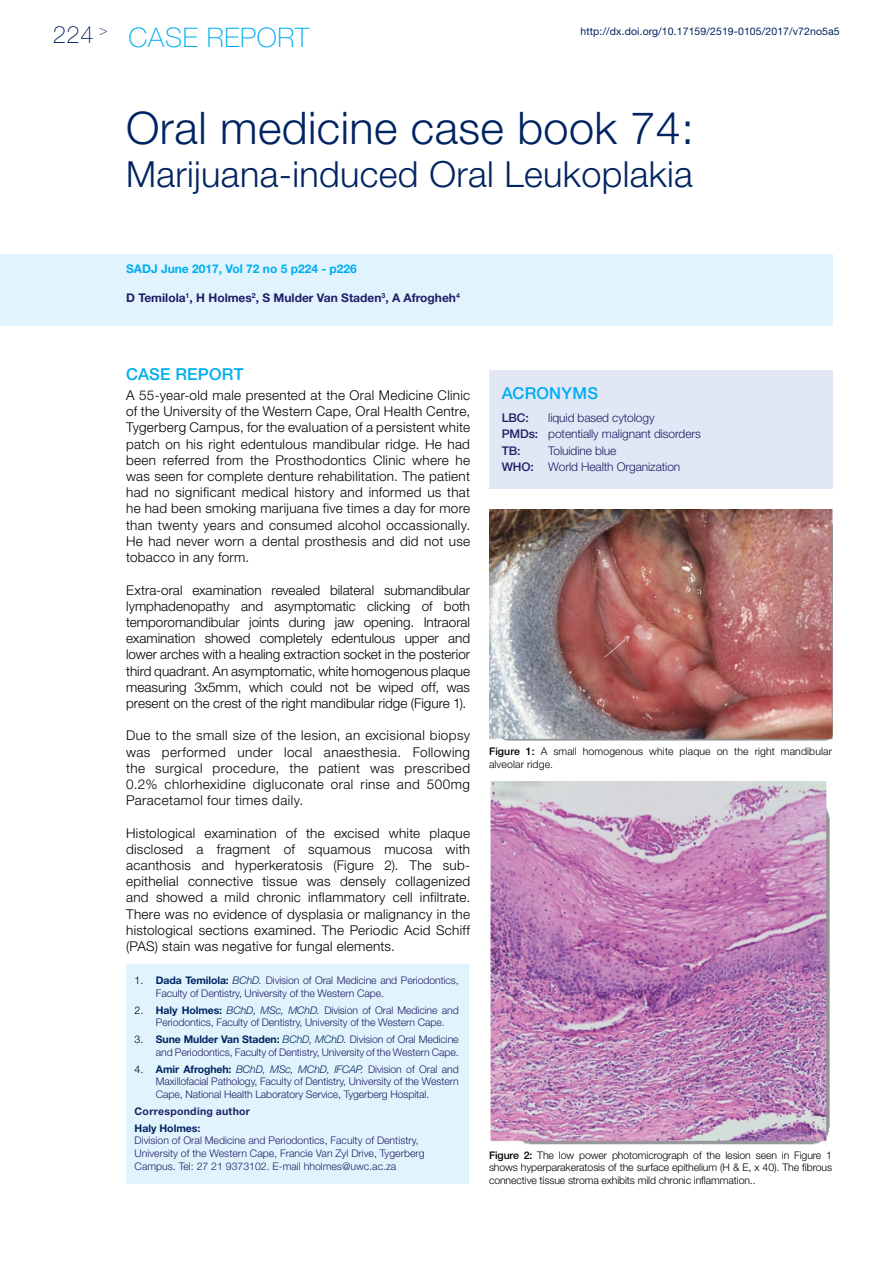
<style>
.page{position:relative;width:893px;height:1263px;background:#fff}
.page>*{position:absolute;margin:0;border:0;box-sizing:border-box;transform-origin:0 0}
.t1{font:300 45px "Helvetica Neue LT Std";letter-spacing:.01em;color:#002461}
.t2{font:300 36px "Helvetica Neue LT Std";letter-spacing:.01em;color:#002461}
.t3{font:100 27px "Helvetica Neue LT Std";letter-spacing:.025em;color:#00aeef}
.t4{font:500 16.5px "Helvetica Neue LT Std";letter-spacing:.015em;color:#00aeef}
.t5{font:300 13.5px/16.2px "Helvetica Neue LT Std";letter-spacing:.02em;color:#000;text-align:justify}
.t6{font:300 12px/16.5px "Helvetica Neue LT Std";letter-spacing:-.01em;color:#221e67}
.t7{font:700 12px "Helvetica Neue LT Std";color:#221e67}
.t8{font:700 12px "Helvetica Neue LT Std";color:#00aeef}
.t9{font:500 12px "Helvetica Neue LT Std";color:#221e67}
.t10{font:300 10.5px/12.6px "Helvetica Neue LT Std";letter-spacing:-.01em;color:#221e67}
.t11{font:300 10.5px/12.6px "Helvetica Neue LT Std";letter-spacing:.01em;color:#000}
.t12{font:10.5px "Helvetica Neue LT Std";letter-spacing:.01em;color:#002461}
.t13{font:700 10.5px/16.8px "Helvetica Neue LT Std";letter-spacing:.025em;color:#221e67}
.s1{font-size:24px;color:#002461}
.s2{color:#000}
.s3{font-weight:700;color:#002461}
.s4{font-style:italic;color:#002461}
.s5{color:#002461}
.s6{font-weight:500}
</style>
<div class="page">
<div style="left:126px;top:964px;width:343px;height:220px;background:#e1f4fd"></div>
<div style="left:0;top:254px;width:832px;height:71px;background:#e1f4fd"></div>
<div style="left:489px;top:370px;width:343px;height:118px;background:#e1e7f5"></div>
<img style="left:489px;top:509px;width:343px;height:231px">
<img style="left:490px;top:781px;width:340px;height:363px">
<h3 class="t3" style="left:53px;top:22px;width:258px"><span class="s1">224</span> <sup>&gt;</sup> CASE REPORT</h3>
<p class="t12" style="left:581px;top:25px;width:261px">http://dx.doi.org/10.17159/2519-0105/2017/v72no5a5</p>
<h1 class="t1" style="left:126px;top:101px;width:569px">Oral medicine case book 74:</h1>
<h2 class="t2" style="left:126px;top:152px;width:568px">Marijuana-induced Oral Leukoplakia</h2>
<p class="t8" style="left:126px;top:262px;width:232px">SADJ June 2017, Vol 72 no 5 p224 - p226</p>
<p class="t7" style="left:126px;top:290px;width:335px">D Temilola<sup>1</sup>, H Holmes<sup>2</sup>, S Mulder Van Staden<sup>3</sup>, A Afrogheh<sup>4</sup></p>
<p class="t4" style="left:126px;top:364px;width:119px">CASE REPORT</p>
<p class="t5" style="left:126px;top:387px;width:345px">A 55-year-old male presented at the Oral Medicine Clinic of the University of the Western Cape, Oral Health Centre, Tygerberg Campus, for the evaluation of a persistent white patch on his right edentulous mandibular ridge. He had been referred from the Prosthodontics Clinic where he was seen for complete denture rehabilitation. The patient had no significant medical history and informed us that he had been smoking marijuana five times a day for more than twenty years and consumed alcohol occassionally.<br>He had never worn a dental prosthesis and did not use tobacco in any form.</p>
<p class="t5" style="left:126px;top:581px;width:345px">Extra-oral examination revealed bilateral submandibular lymphadenopathy and asymptomatic clicking of both temporomandibular joints during jaw opening. Intraoral examination showed completely edentulous upper and lower arches with a healing extraction socket in the posterior third quadrant. An asymptomatic, white homogenous plaque measuring 3x5mm, which could not be wiped off, was present on the crest of the right mandibular ridge (Figure 1).</p>
<p class="t5" style="left:126px;top:727px;width:345px">Due to the small size of the lesion, an excisional biopsy was performed under local anaesthesia. Following the surgical procedure, the patient was prescribed 0.2% chlorhexidine digluconate oral rinse and 500mg Paracetamol four times daily.</p>
<p class="t5" style="left:126px;top:824px;width:345px">Histological examination of the excised white plaque disclosed a fragment of squamous mucosa with acanthosis and hyperkeratosis (Figure 2). The sub&shy;epithelial connective tissue was densely collagenized and showed a mild chronic inflammatory cell infiltrate.<br>There was no evidence of dysplasia or malignancy in the histological sections examined. The Periodic Acid Schiff (PAS) stain was negative for fungal elements.</p>
<p class="t10" style="left:156px;top:974px;width:304px;text-indent:-21px"><span class="s2">1.</span> <span class="s3">Dada Temilola:</span> <span class="s4">BChD.</span> Division of Oral Medicine and Periodontics,<br>Faculty of Dentistry, University of the Western Cape.</p>
<p class="t10" style="left:156px;top:1003px;width:304px;text-indent:-21px"><span class="s2">2.</span> <span class="s3">Haly Holmes:</span> <span class="s4">BChD, MSc, MChD.</span> Division of Oral Medicine and<br>Periodontics, Faculty of Dentistry, University of the Western Cape.</p>
<p class="t10" style="left:135px;top:1033px;width:326px;text-align:right"><span class="s2">3.</span> <span class="s3">Sune Mulder Van Staden:</span> <span class="s4">BChD, MChD.</span> Division of Oral Medicine and Periodontics, Faculty of Dentistry, University of the Western Cape.</p>
<p class="t10" style="left:156px;top:1062px;width:304px;text-align:justify;text-indent:-21px"><span class="s2">4.</span> <span class="s3">Amir Afrogheh:</span> <span class="s4">BChD, MSc, MChD, IFCAP.</span> Division of Oral and Maxillofacial Pathology, Faculty of Dentistry, University of the Western Cape, National Health Laboratory Service, Tygerberg Hospital.</p>
<p class="t13" style="left:135px;top:1102px;width:117px">Corresponding author<br><span class="s5">Haly Holmes</span>:</p>
<p class="t10" style="left:135px;top:1134px;width:292px">Division of Oral Medicine and Periodontics, Faculty of Dentistry,<br>University of the Western Cape, Francie Van Zyl Drive, Tygerberg<br>Campus. Tel: 27 21 9373102. E-mail hholmes@uwc.ac.za</p>
<p class="t4" style="left:502px;top:383px;width:96px">ACRONYMs</p>
<p class="t9" style="left:502px;top:410px;width:28px">LBC:</p>
<p class="t6" style="left:502px;top:409px;width:201px;text-indent:46px">liquid based cytology<br><span class="s6">PMDs:</span> potentially malignant disorders<br><span class="s6">TB:</span></p>
<p class="t6" style="left:502px;top:442px;width:180px;text-indent:46px">Toluidine blue<br><span class="s6">WHO:</span> World Health Organization</p>
<p class="t11" style="left:489px;top:745px;width:344px"><span class="s6">Figure 1:</span> A small homogenous white plaque on the right mandibular alveolar ridge.</p>
<p class="t11" style="left:489px;top:1148px;width:345px;text-align:justify"><span class="s6">Figure 2:</span> The low power photomicrograph of the lesion seen in Figure 1 shows hyperparakeratosis of the surface epithelium (H &amp; E, x 40). The fibrous connective tissue stroma exhibits mild chronic inflammation..</p>
</div>
